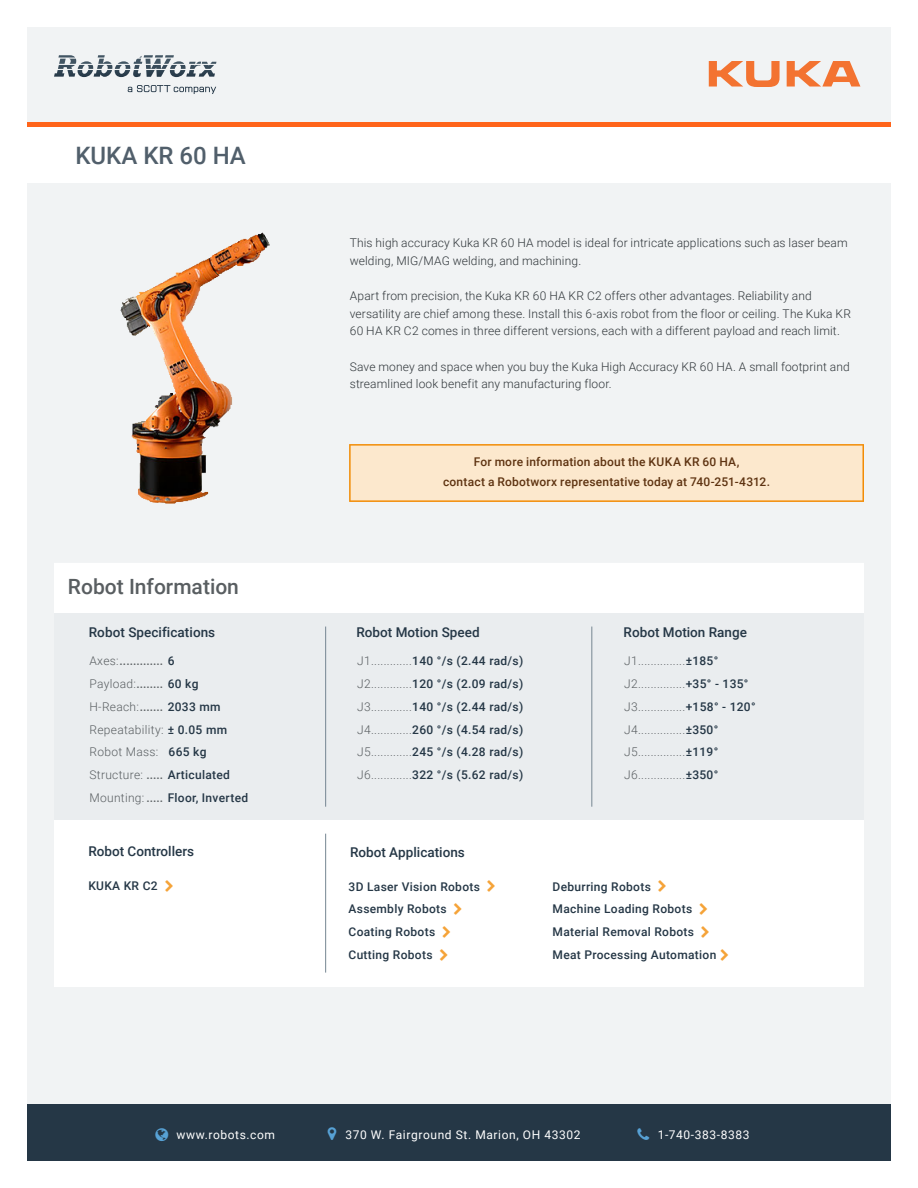
<style>
.page{position:relative;width:918px;height:1188px;background:#fff}
.page>*{position:absolute;margin:0;border:0;box-sizing:border-box;transform-origin:0 0}
.t1{font:500 24px "Roboto";color:#515f6b}
.t2{font:500 21px "Roboto";color:#595e61}
.t3{font:500 13.5px "Roboto";color:#253746}
.t4{font:300 12px/17.7px "Roboto";letter-spacing:.01em;color:#30363a}
.t5{font:500 12px/22.8px "Roboto";letter-spacing:.025em;color:#253746}
.t6{font:300 12px/22.8px "Roboto";letter-spacing:.025em;color:#595e61}
.t7{font:500 12px/19.8px "Roboto";letter-spacing:.015em;color:#5e3311;text-align:center}
.t8{font:12px "Roboto";letter-spacing:.05em;color:#fff}
.s1{font-weight:500}
.s2{font-weight:500;color:#253746}
.s3{font-weight:300;color:#595e61}
</style>
<div class="page">
<div style="left:27px;top:27px;width:864px;height:1134px;background:#f1f3f4"></div>
<div style="left:54px;top:563px;width:810px;height:50px;background:#fff"></div>
<div style="left:54px;top:613px;width:810px;height:207px;background:#eaedef"></div>
<div style="left:54px;top:820px;width:810px;height:166px;background:#fff"></div>
<hr style="left:325px;top:627px;width:1px;height:180px;background:#768692">
<hr style="left:325px;top:834px;width:1px;height:139px;background:#768692">
<hr style="left:592px;top:627px;width:1px;height:180px;background:#768692">
<div style="left:27px;top:127px;width:864px;height:56px;background:#fff"></div>
<div style="left:27px;top:1105px;width:864px;height:56px;background:#253746"></div>
<img style="left:120px;top:232px;width:150px;height:272px">
<svg style="left:349px;top:444px;width:515px;height:58px"></svg>
<svg style="left:128px;top:85px;width:88px;height:9px"></svg>
<svg style="left:54px;top:55px;width:162px;height:22px"></svg>
<svg style="left:709px;top:61px;width:71px;height:26px"></svg>
<svg style="left:787px;top:61px;width:73px;height:26px"></svg>
<div style="left:27px;top:122px;width:864px;height:5px;background:#ff641a"></div>
<h1 class="t1" style="left:76px;top:138px;width:172px">KUKA KR 60 HA</h1>
<h2 class="t2" style="left:68px;top:572px;width:173px">Robot Information</h2>
<p class="t3" style="left:89px;top:623px;width:128px">Robot Specifications</p>
<p class="t6" style="left:89px;top:649px;width:160px">Axes:<span class="s1">.............</span> <span class="s2">6<br></span>Payload:<span class="s1">........</span> <span class="s2">60 kg<br></span>H-Reach:<span class="s1">.......</span> <span class="s2">2033 mm<br></span>Repeatability: <span class="s2">± 0.05 mm<br></span>Robot Mass: <span class="s2">665 kg<br></span>Structure: <span class="s1">.....</span> <span class="s2">Articulated<br></span>Mounting: <span class="s1">.....</span> <span class="s2">Floor, Inverted</span></p>
<p class="t3" style="left:88px;top:842px;width:107px">Robot Controllers</p>
<p class="t5" style="left:88px;top:874px;width:71px">KUKA KR C2</p>
<p class="t4" style="left:350px;top:233px;width:499px">This high accuracy Kuka KR 60 HA model is ideal for intricate applications such as laser beam welding, MIG/MAG welding, and machining.</p>
<p class="t4" style="left:350px;top:286px;width:503px">Apart from precision, the Kuka KR 60 HA KR C2 offers other advantages. Reliability and versatility are chief among these. Install this 6-axis robot from the floor or ceiling. The Kuka KR<br>60 HA KR C2 comes in three different versions, each with a different payload and reach limit.</p>
<p class="t4" style="left:350px;top:357px;width:501px">Save money and space when you buy the Kuka High Accuracy KR 60 HA. A small footprint and streamlined look benefit any manufacturing floor.</p>
<p class="t7" style="left:443px;top:452px;width:328px">For more information about the KUKA KR 60 HA,<br>contact a Robotworx representative today at 740-251-4312.</p>
<p class="t3" style="left:357px;top:623px;width:125px">Robot Motion Speed</p>
<p class="t5" style="left:357px;top:649px;width:168px;text-align:justify"><span class="s3">J1.............</span>140 °/s (2.44 rad/s)<br><span class="s3">J2.............</span>120 °/s (2.09 rad/s)<br><span class="s3">J3.............</span>140 °/s (2.44 rad/s)<br><span class="s3">J4.............</span>260 °/s (4.54 rad/s)<br><span class="s3">J5.............</span>245 °/s (4.28 rad/s)<br><span class="s3">J6.............</span>322 °/s (5.62 rad/s)</p>
<p class="t3" style="left:624px;top:623px;width:125px">Robot Motion Range</p>
<p class="t6" style="left:624px;top:649px;width:133px">J1...............<span class="s2">±185°<br></span>J2...............<span class="s2">+35° - 135°<br></span>J3...............<span class="s2">+158° - 120°<br></span>J4...............<span class="s2">±350°<br></span>J5...............<span class="s2">±119°<br></span>J6...............<span class="s2">±350°</span></p>
<p class="t3" style="left:350px;top:842px;width:116px">Robot Applications</p>
<p class="t5" style="left:349px;top:874px;width:133px">3D Laser Vision Robots<br>Assembly Robots<br>Coating Robots<br>Cutting Robots</p>
<p class="t5" style="left:553px;top:874px;width:165px">Deburring Robots<br>Machine Loading Robots<br>Material Removal Robots<br>Meat Processing Automation</p>
<p class="t8" style="left:177px;top:1126px;width:100px">www.robots.com</p>
<p class="t8" style="left:345px;top:1126px;width:237px">370 W. Fairground St. Marion, OH 43302</p>
<p class="t8" style="left:658px;top:1126px;width:93px">1-740-383-8383</p>
</div>
